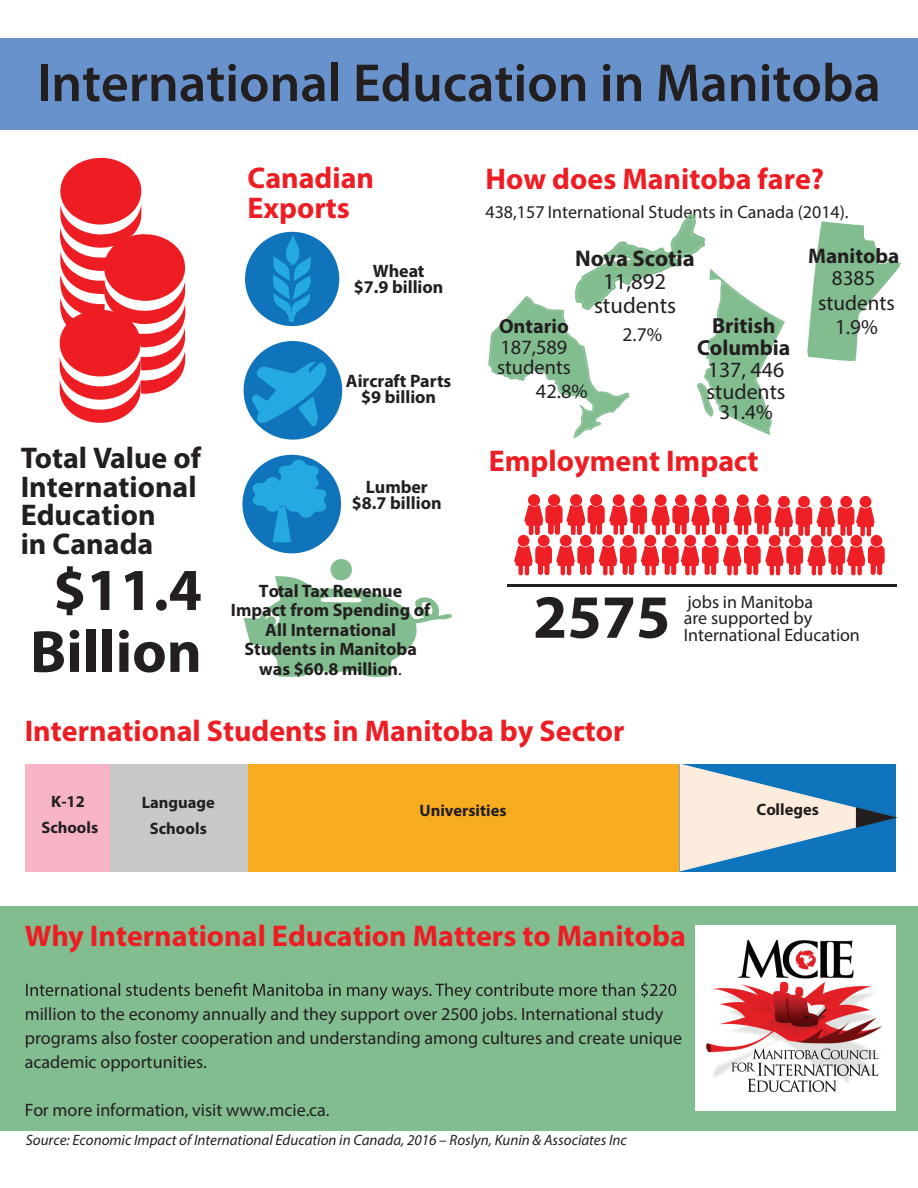
<style>
.page{position:relative;width:918px;height:1188px;background:#fff}
.page>*{position:absolute;margin:0;border:0;box-sizing:border-box;transform-origin:0 0}
.t1{font:700 61.8px "Myriad Pro";color:#231f20}
.t2{font:700 60px/61.8px "Myriad Pro";color:#231f20;text-align:center}
.t3{font:600 54px "Myriad Pro";color:#231f20}
.t4{font:700 30px/30px "Myriad Pro";color:#ee1d23}
.t5{font:700 30px/28.5px "Myriad Pro";color:#231f20}
.t6{font:22.65px/24.5px "Myriad Pro";color:#231f20;text-align:center}
.t7{font:700 22.65px "Myriad Pro";color:#231f20}
.t8{font:700 21.75px/21.9px "Myriad Pro";color:#231f20;text-align:center}
.t9{font:21.75px/21.9px "Myriad Pro";color:#231f20}
.t10{font:21.15px/24.8px "Myriad Pro";color:#231f20;text-align:center}
.t11{font:700 21.15px "Myriad Pro";color:#231f20}
.t12{font:21px "Myriad Pro";color:#231f20}
.t13{font:20.4px/20.5px "Myriad Pro";color:#231f20}
.t14{font:700 20.4px "Myriad Pro";color:#231f20}
.t15{font:19.5px "Myriad Pro";color:#231f20}
.t16{font:18px/24px "Myriad Pro";color:#231f20}
.t17{font:700 18px/19.5px "Myriad Pro";color:#231f20;text-align:center}
.t18{font:700 16.5px/25.5px "Myriad Pro";color:#231f20;text-align:center}
.t19{font:italic 15px "Myriad Pro";color:#231f20}
.s1{font-weight:400}
</style>
<div class="page">
<div style="left:244px;top:341px;width:98px;height:99px;background:#1074bc;border-radius:50%"></div>
<div style="left:0;top:906px;width:918px;height:224px;background:#82bd90"></div>
<div style="left:1px;top:38px;width:917px;height:92px;background:#6892cc"></div>
<svg style="left:26px;top:983px;width:650px;height:17px"></svg>
<svg style="left:59px;top:157px;width:127px;height:266px"></svg>
<svg style="left:252px;top:362px;width:75px;height:65px"></svg>
<div style="left:245px;top:232px;width:94px;height:94px;background:#1074bc;border-radius:50%"></div>
<svg style="left:273px;top:235px;width:39px;height:87px"></svg>
<svg style="left:807px;top:221px;width:94px;height:140px"></svg>
<hr style="left:507px;top:584px;width:389px;height:3px;background:#231f20">
<div style="left:518px;top:535px;width:12px;height:12px;background:#ee2026;border-radius:50%"></div>
<div style="left:538px;top:535px;width:12px;height:12px;background:#ee2026;border-radius:50%"></div>
<div style="left:560px;top:535px;width:12px;height:12px;background:#ee2026;border-radius:50%"></div>
<div style="left:580px;top:535px;width:12px;height:12px;background:#ee2026;border-radius:50%"></div>
<div style="left:602px;top:535px;width:12px;height:12px;background:#ee2026;border-radius:50%"></div>
<div style="left:622px;top:535px;width:12px;height:12px;background:#ee2026;border-radius:50%"></div>
<div style="left:644px;top:535px;width:12px;height:12px;background:#ee2026;border-radius:50%"></div>
<div style="left:665px;top:535px;width:11px;height:12px;background:#ee2026;border-radius:50%"></div>
<div style="left:684px;top:535px;width:12px;height:12px;background:#ee2026;border-radius:50%"></div>
<div style="left:704px;top:535px;width:12px;height:12px;background:#ee2026;border-radius:50%"></div>
<div style="left:726px;top:535px;width:12px;height:12px;background:#ee2026;border-radius:50%"></div>
<div style="left:747px;top:535px;width:11px;height:12px;background:#ee2026;border-radius:50%"></div>
<div style="left:613px;top:494px;width:12px;height:12px;background:#ee2026;border-radius:50%"></div>
<div style="left:633px;top:494px;width:12px;height:12px;background:#ee2026;border-radius:50%"></div>
<div style="left:655px;top:494px;width:12px;height:12px;background:#ee2026;border-radius:50%"></div>
<div style="left:675px;top:494px;width:12px;height:12px;background:#ee2026;border-radius:50%"></div>
<div style="left:528px;top:494px;width:12px;height:12px;background:#ee2026;border-radius:50%"></div>
<div style="left:548px;top:494px;width:12px;height:12px;background:#ee2026;border-radius:50%"></div>
<div style="left:570px;top:494px;width:12px;height:12px;background:#ee2026;border-radius:50%"></div>
<div style="left:590px;top:494px;width:12px;height:12px;background:#ee2026;border-radius:50%"></div>
<div style="left:695px;top:494px;width:12px;height:12px;background:#ee2026;border-radius:50%"></div>
<div style="left:715px;top:494px;width:12px;height:12px;background:#ee2026;border-radius:50%"></div>
<div style="left:737px;top:494px;width:12px;height:12px;background:#ee2026;border-radius:50%"></div>
<div style="left:757px;top:494px;width:12px;height:12px;background:#ee2026;border-radius:50%"></div>
<div style="left:769px;top:535px;width:12px;height:12px;background:#ee2026;border-radius:50%"></div>
<div style="left:789px;top:535px;width:12px;height:12px;background:#ee2026;border-radius:50%"></div>
<div style="left:811px;top:535px;width:12px;height:12px;background:#ee2026;border-radius:50%"></div>
<div style="left:831px;top:535px;width:12px;height:12px;background:#ee2026;border-radius:50%"></div>
<svg style="left:514px;top:545px;width:371px;height:31px"></svg>
<div style="left:850px;top:535px;width:12px;height:12px;background:#ee2026;border-radius:50%"></div>
<div style="left:871px;top:535px;width:11px;height:12px;background:#ee2026;border-radius:50%"></div>
<div style="left:778px;top:496px;width:12px;height:12px;background:#ee2026;border-radius:50%"></div>
<div style="left:798px;top:496px;width:12px;height:12px;background:#ee2026;border-radius:50%"></div>
<div style="left:820px;top:496px;width:12px;height:12px;background:#ee2026;border-radius:50%"></div>
<div style="left:840px;top:496px;width:12px;height:12px;background:#ee2026;border-radius:50%"></div>
<svg style="left:524px;top:505px;width:351px;height:32px"></svg>
<div style="left:860px;top:496px;width:11px;height:12px;background:#ee2026;border-radius:50%"></div>
<svg style="left:488px;top:214px;width:297px;height:224px"></svg>
<div style="left:242px;top:455px;width:99px;height:98px;background:#1074bc;border-radius:50%"></div>
<svg style="left:251px;top:459px;width:77px;height:83px"></svg>
<div style="left:247px;top:764px;width:433px;height:108px;background:#f8ac1f"></div>
<div style="left:103px;top:764px;width:144px;height:108px;background:#c8c8c9"></div>
<div style="left:25px;top:764px;width:85px;height:108px;background:#f7b4c5"></div>
<svg style="left:680px;top:764px;width:217px;height:108px;background:#82acc9"></svg>
<img style="left:696px;top:925px;width:200px;height:186px">
<svg style="left:244px;top:576px;width:208px;height:101px"></svg>
<div style="left:331px;top:559px;width:21px;height:21px;background:#82bd90;border-radius:50%"></div>
<div style="left:266px;top:612px;width:13px;height:14px;background:#fff;border-radius:50%"></div>
<div style="left:266px;top:616px;width:10px;height:10px;background:#82bd90;border-radius:50%"></div>
<div style="left:280px;top:615px;width:14px;height:18px;background:#82bd90;border-radius:50%"></div>
<h3 class="t3" style="left:37px;top:49px;width:845px">International Education in Manitoba</h3>
<h3 class="t4" style="left:248px;top:162px;width:128px">Canadian<br>Exports</h3>
<p class="t17" style="left:354px;top:263px;width:91px;line-height:15.8px">Wheat $7.9 billion</p>
<h3 class="t5" style="left:21px;top:443px;width:182px">Total Value of<br>International<br>Education<br>in Canada</h3>
<h2 class="t2" style="left:30px;top:557px;width:173px">$11.4<br>Billion</h2>
<p class="t17" style="left:346px;top:372px;width:107px;line-height:15.8px">Aircraft Parts $9 billion</p>
<p class="t17" style="left:352px;top:479px;width:91px;line-height:15.8px">Lumber $8.7 billion</p>
<p class="t17" style="left:231px;top:581px;width:201px">Total Tax Revenue<br>Impact from Spending of<br>All International<br>Students in Manitoba was $60.8 million<span class="s1">.</span></p>
<h3 class="t4" style="left:485px;top:163px;width:340px">How does Manitoba fare?</h3>
<p class="t16" style="left:485px;top:199px;width:365px">438,157 International Students in Canada (2014).</p>
<p class="t7" style="left:575px;top:244px;width:121px">Nova Scotia</p>
<p class="t6" style="left:594px;top:269px;width:84px">11,892 students</p>
<p class="t15" style="left:623px;top:322px;width:41px">2.7%</p>
<p class="t11" style="left:808px;top:242px;width:93px">Manitoba</p>
<p class="t10" style="left:818px;top:265px;width:78px">8385 students<br>1.9%</p>
<p class="t8" style="left:697px;top:314px;width:95px">British<br>Columbia</p>
<p class="t9" style="left:707px;top:358px;width:81px">137, 446 students</p>
<p class="t12" style="left:719px;top:399px;width:55px">31.4%</p>
<p class="t14" style="left:499px;top:313px;width:71px">Ontario</p>
<p class="t13" style="left:497px;top:336px;width:75px">187,589 students</p>
<p class="t13" style="left:536px;top:380px;width:53px">42.8%</p>
<h3 class="t4" style="left:489px;top:445px;width:271px">Employment Impact</h3>
<h1 class="t1" style="left:533px;top:577px;width:139px">2575</h1>
<p class="t16" style="left:684px;top:593px;width:131px;line-height:16.5px">jobs in Manitoba are supported by</p>
<p class="t16" style="left:684px;top:622px;width:178px">International Education</p>
<h3 class="t4" style="left:25px;top:715px;width:601px">International Students in Manitoba by Sector</h3>
<p class="t18" style="left:41px;top:788px;width:58px;line-height:26.2px">K-12<br>Schools</p>
<p class="t18" style="left:420px;top:797px;width:89px">Universities</p>
<p class="t18" style="left:757px;top:796px;width:64px">Colleges</p>
<p class="t18" style="left:142px;top:789px;width:75px">Language<br>Schools</p>
<h3 class="t4" style="left:25px;top:920px;width:663px">Why International Education Matters to Manitoba</h3>
<p class="t16" style="left:25px;top:1002px;width:659px">million to the economy annually and they support over 2500 jobs. International study programs also foster cooperation and understanding among cultures and create unique academic opportunities.</p>
<p class="t16" style="left:25px;top:1098px;width:306px">For more information, visit www.mcie.ca.</p>
<p class="t19" style="left:26px;top:1131px;width:603px">Source: Economic Impact of International Education in Canada, 2016 – Roslyn, Kunin &amp; Associates Inc</p>
</div>
